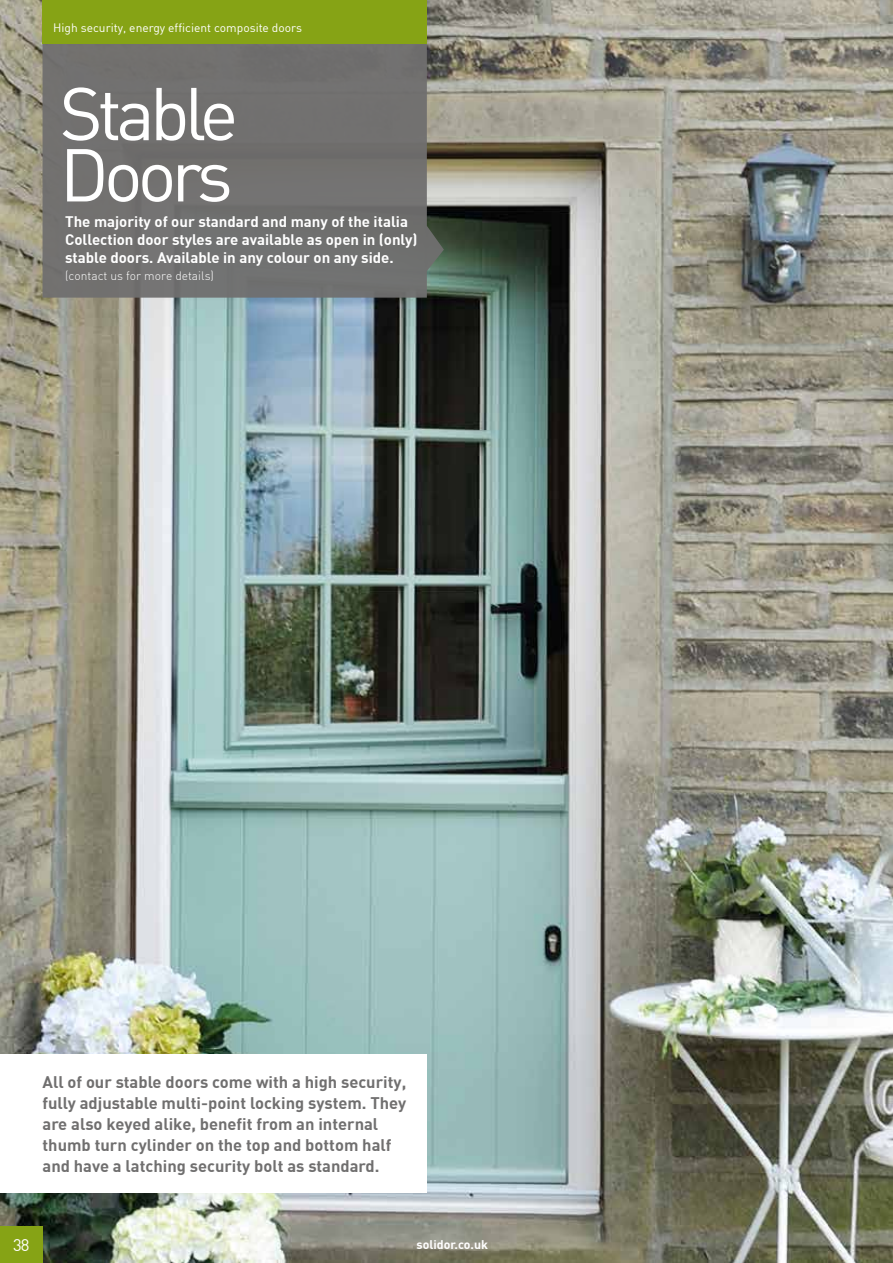
<style>
.page{position:relative;width:893px;height:1263px;background:#fff}
.page>*{position:absolute;margin:0;border:0;box-sizing:border-box;transform-origin:0 0}
.t1{font:73.5px/61.2px "DIN";letter-spacing:-.07em;color:#fff}
.t2{font:16.65px "DIN";color:#fff}
.t3{font:700 16.5px/21px "DIN";color:#706f6f}
.t4{font:700 15px/18px "DIN";color:#fff}
.t5{font:700 12.3px "DIN";color:#fff}
.t6{font:12px "DIN";color:#fff}
.t7{font:300 12px "DIN";color:#fff}
</style>
<div class="page">
<img style="left:0;top:0;width:893px;height:1263px">
<div style="left:43px;top:42px;width:401px;height:256px;background:#72716f"></div>
<div style="left:0;top:1226px;width:43px;height:37px;background:#86a315"></div>
<div style="left:0;top:1054px;width:427px;height:139px;background:#fff"></div>
<div style="left:42px;top:0;width:385px;height:43px;background:#86a315"></div>
<p class="t6" style="left:53px;top:20px;width:250px">High security, energy efficient composite doors</p>
<h1 class="t1" style="left:60px;top:82px;width:180px">Stable<br>Doors</h1>
<p class="t4" style="left:65px;top:212px;width:354px">The majority of our standard and many of the italia<br>Collection door styles are available as open in (only) stable doors. Available in any colour on any side.</p>
<p class="t7" style="left:65px;top:268px;width:150px">(contact us for more details)</p>
<p class="t3" style="left:43px;top:1070px;width:365px">All of our stable doors come with a high security, fully adjustable multi-point locking system. They are also keyed alike, benefit from an internal thumb turn cylinder on the top and bottom half and have a latching security bolt as standard.</p>
<p class="t2" style="left:13px;top:1234px;width:18px">38</p>
<p class="t5" style="left:417px;top:1236px;width:73px">solidor.co.uk</p>
</div>
